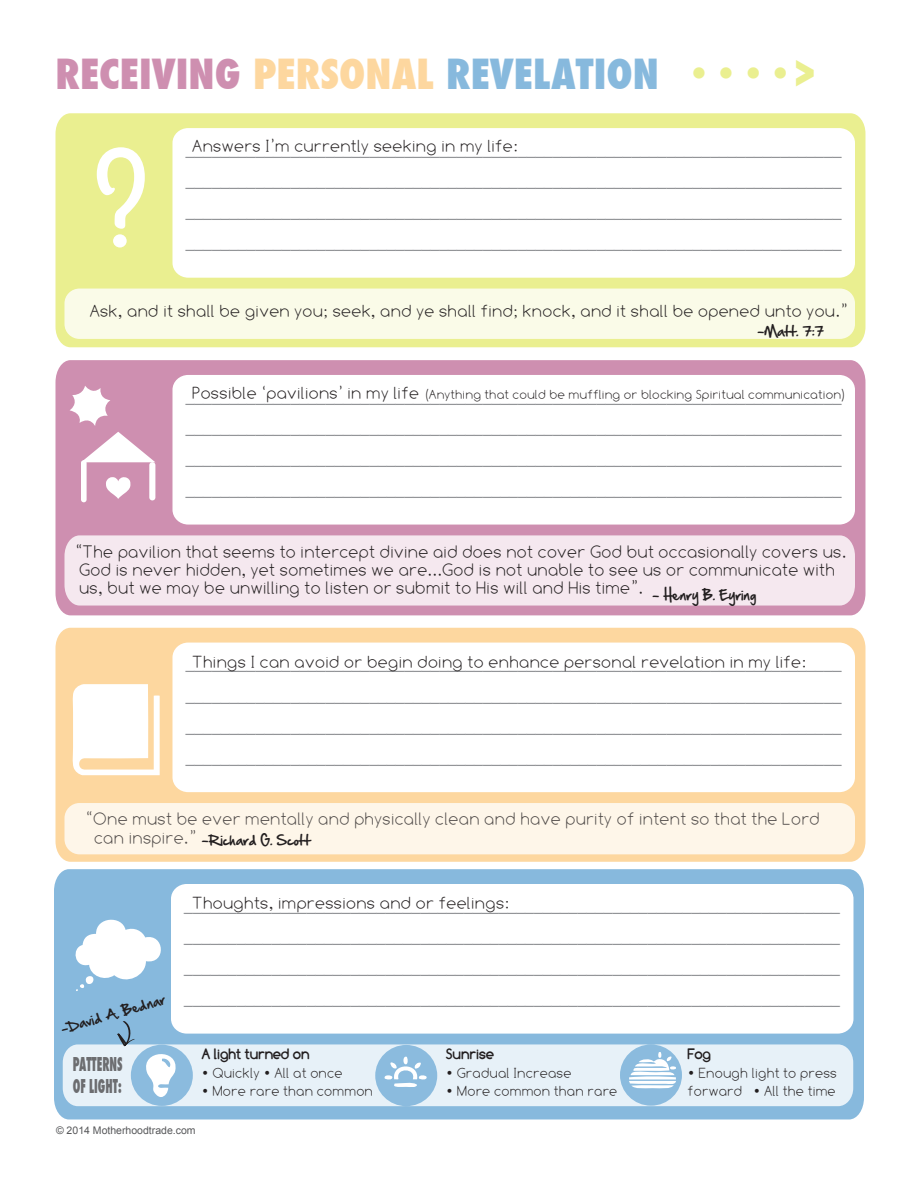
<style>
.page{position:relative;width:918px;height:1188px;background:#fff}
.page>*{position:absolute;margin:0;border:0;box-sizing:border-box;transform-origin:0 0}
.t1{font:138.9px "Grand Hotel";color:#fff}
.t2{font:800 condensed 40.5px "Futura";color:rgb(16 116 188/.5)}
.t3{font:800 condensed 36px "Futura";color:rgb(214 223 33/.5)}
.t4{font:800 condensed 18.6px/22.4px "Futura";color:#6c6d70;scale:.64 1}
.t5{font:300 18.3px/18.3px "Comfortaa";color:#231f20}
.t6{font:300 17.7px "Comfortaa";color:#231f20}
.t7{font:14.85px/31px "Arial";color:#939598;text-align:justify;scale:1.06 1}
.t8{font:300 14.85px/18.3px "Comfortaa";color:#231f20}
.t9{font:700 14.85px "Comfortaa";color:#231f20}
.t10{font:300 13.35px "Comfortaa";color:#231f20}
.t11{font:12.45px "Hand Of Sean";color:#231f20}
.t12{font:10.5px "Arial";color:#57585a}
.s1{color:rgb(158 31 98/.5)}
.s2{color:rgb(251 176 63/.5)}
.s3{font-size:17.7px}
.s4{font-family:"Comfortaa";font-weight:300;font-size:18.3px}
</style>
<div class="page">
<div style="left:56px;top:113px;width:809px;height:234px;background:#eaef90"></div>
<div style="left:64px;top:289px;width:791px;height:50px;background:#fafbe8;border-radius:15px"></div>
<div style="left:172px;top:128px;width:683px;height:150px;background:#fff;border-radius:15px"></div>
<div style="left:54px;top:869px;width:810px;height:251px;background:#87b9dd"></div>
<div style="left:63px;top:1044px;width:790px;height:62px;background:#e7f1f8"></div>
<div style="left:171px;top:884px;width:682px;height:150px;background:#fff;border-radius:15px"></div>
<div style="left:56px;top:360px;width:809px;height:255px;background:#ce8fb0"></div>
<div style="left:64px;top:535px;width:791px;height:71px;background:#f5e8ef"></div>
<div style="left:172px;top:375px;width:683px;height:150px;background:#fff;border-radius:15px"></div>
<svg style="left:81px;top:432px;width:74px;height:30px"></svg>
<div style="left:81px;top:460px;width:6px;height:42px;background:#fff;border-radius:3px"></div>
<div style="left:149px;top:462px;width:6px;height:38px;background:#fff;border-radius:3px"></div>
<svg style="left:106px;top:476px;width:25px;height:23px"></svg>
<svg style="left:70px;top:386px;width:40px;height:40px"></svg>
<svg style="left:55px;top:628px;width:810px;height:234px;background:#fdd8a2"></svg>
<div style="left:64px;top:803px;width:791px;height:51px;background:#fef6e9;border-radius:15px"></div>
<div style="left:172px;top:643px;width:683px;height:149px;background:#fff;border-radius:15px"></div>
<svg style="left:72px;top:684px;width:88px;height:91px"></svg>
<svg style="left:71px;top:915px;width:96px;height:76px"></svg>
<div style="left:131px;top:1045px;width:62px;height:61px;background:#8bbbde;border-radius:50%"></div>
<svg style="left:141px;top:1048px;width:38px;height:49px"></svg>
<div style="left:375px;top:1045px;width:62px;height:61px;background:#8bbbde;border-radius:50%"></div>
<svg style="left:620px;top:1044px;width:62px;height:62px"></svg>
<svg style="left:384px;top:1056px;width:43px;height:31px"></svg>
<svg style="left:629px;top:1052px;width:47px;height:37px"></svg>
<svg style="left:117px;top:1021px;width:18px;height:25px"></svg>
<h2 class="t2" style="left:56px;top:47px;width:605px"><span class="s1">RECEIVING</span> <span class="s2">PERSONAL</span> REVELATION</h2>
<h3 class="t3" style="left:685px;top:50px;width:132px">••••&gt;</h3>
<p class="t6" style="left:193px;top:136px;width:327px">Answers I’m currently seeking in my life:</p>
<h1 class="t1" style="left:90px;top:113px;width:62px">?</h1>
<p class="t7" style="left:186px;top:134px;width:620px">___________________________________________________________________________ ___________________________________________________________________________ ___________________________________________________________________________ ___________________________________________________________________________</p>
<p class="t6" style="left:90px;top:301px;width:760px">Ask, and it shall be given you; seek, and ye shall find; knock, and it shall be opened unto you.”</p>
<p class="t11" style="left:757px;top:320px;width:68px">-Matt. 7:7</p>
<p class="t10" style="left:193px;top:387px;width:656px"><span class="s3">Possible ‘pavilions’ in my life</span> (Anything that could be muffling or blocking Spiritual communication)</p>
<p class="t7" style="left:186px;top:381px;width:620px">___________________________________________________________________________ ___________________________________________________________________________ ___________________________________________________________________________ ___________________________________________________________________________</p>
<p class="t5" style="left:75px;top:542px;width:773px">“The pavilion that seems to intercept divine aid does not cover God but occasionally covers us.<br>God is never hidden, yet sometimes we are...God is not unable to see us or communicate with us, but we may be unwilling to listen or submit to His will and His time”.</p>
<p class="t11" style="left:653px;top:583px;width:105px">- Henry B. Eyring</p>
<p class="t6" style="left:193px;top:652px;width:616px">Things I can avoid or begin doing to enhance personal revelation in my life:</p>
<p class="t7" style="left:186px;top:649px;width:620px">___________________________________________________________________________ ___________________________________________________________________________ ___________________________________________________________________________ ___________________________________________________________________________</p>
<p class="t5" style="left:86px;top:810px;width:736px">“One must be ever mentally and physically clean and have purity of intent so that the Lord</p>
<p class="t11" style="left:94px;top:829px;width:218px"><span class="s4">can inspire.”</span> -Richard G. Scott</p>
<p class="t11" style="left:58px;top:1018px;width:109px;rotate:-16deg">-David A. Bednar</p>
<p class="t4" style="left:73px;top:1053px;width:80px">PATTERNS<br>OF LIGHT:</p>
<p class="t6" style="left:193px;top:893px;width:319px">Thoughts, impressions and or feelings:</p>
<p class="t7" style="left:184px;top:890px;width:620px">___________________________________________________________________________ ___________________________________________________________________________ ___________________________________________________________________________ ___________________________________________________________________________</p>
<p class="t9" style="left:202px;top:1046px;width:109px">A light turned on</p>
<p class="t8" style="left:202px;top:1063px;width:143px">• Quickly • All at once</p>
<p class="t8" style="left:202px;top:1082px;width:173px">• More rare than common</p>
<p class="t9" style="left:446px;top:1046px;width:49px">Sunrise</p>
<p class="t8" style="left:446px;top:1063px;width:127px">• Gradual Increase</p>
<p class="t8" style="left:446px;top:1082px;width:173px">• More common than rare</p>
<p class="t9" style="left:688px;top:1046px;width:24px">Fog</p>
<p class="t8" style="left:688px;top:1063px;width:151px">• Enough light to press forward • All the time</p>
<p class="t12" style="left:56px;top:1123px;width:141px">© 2014 Motherhoodtrade.com</p>
</div>
